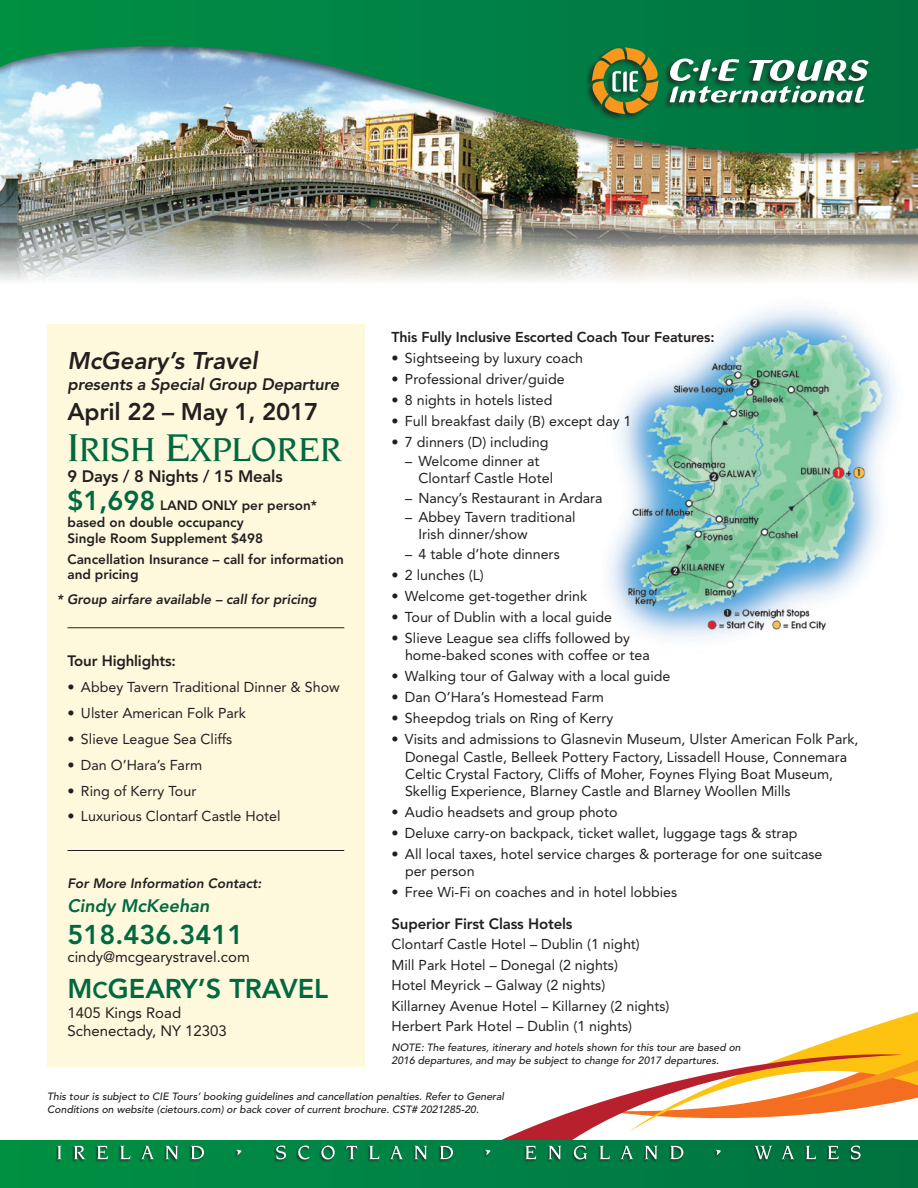
<style>
.page{position:relative;width:918px;height:1188px;background:#fff}
.page>*{position:absolute;margin:0;border:0;box-sizing:border-box;transform-origin:0 0}
.tour_name{font:500 36px "Novarese Std";letter-spacing:-.01em;color:#00693f}
.group_name{font:800 27px "Avenir LT Std";color:#00693f}
.info_sub{font:800 27px "Avenir LT Std";color:#00693f}
.tour_date{font:800 24px "Avenir LT Std";letter-spacing:-.01em;color:#231f20}
.join_sub{font:italic 800 24px "Avenir LT Std";color:#231f20}
.info_sub-2{font:italic 800 18px "Avenir LT Std";color:#00693f}
.join_sub-2{font:italic 800 16.5px "Avenir LT Std";letter-spacing:-.01em;color:#231f20}
.tour_duration{font:800 16.5px "Avenir LT Std";letter-spacing:-.01em;color:#231f20}
.bullet_sub{font:800 15px "Avenir LT Std";letter-spacing:-.01em;color:#231f20}
.group_address{font:15px "Avenir LT Std";color:#231f20}
.group_phone{font:15px "Avenir LT Std";color:#231f20}
.bullet_text{font:14.25px/17.2px "Avenir LT Std";color:#231f20}
.bullet_text_tight{font:14.25px/17.2px "Avenir LT Std";color:#231f20}
.bullet_sub-2{font:800 14.25px "Avenir LT Std";letter-spacing:-.01em;color:#231f20}
.price_text{font:800 13.5px/16.5px "Avenir LT Std";color:#231f20}
.price_text-2{font:italic 800 13.5px "Avenir LT Std";color:#231f20}
.info_sub-3{font:italic 800 13.5px "Avenir LT Std";color:#231f20}
.disclaimer{font:italic 500 10.5px/12.6px "Avenir LT Std";color:#231f20}
.s1{font-size:42px}
.s2{font-size:27px;color:#00693f}
.s3{font-style:inherit}
.s4{font-size:22.5px}
</style>
<div class="page">
<svg style="left:389px;top:1094px;width:514px;height:47px"></svg>
<svg style="left:628px;top:1012px;width:290px;height:120px"></svg>
<img style="left:0;top:170px;width:918px;height:111px">
<img style="left:0;top:0;width:918px;height:170px">
<div style="left:584px;top:46px;width:286px;height:76px;background:#231f20;opacity:.75"></div>
<svg style="left:670px;top:58px;width:199px;height:45px"></svg>
<svg style="left:592px;top:47px;width:67px;height:67px;background:#72833a"></svg>
<div style="left:0;top:1141px;width:918px;height:47px;background:linear-gradient(to right,#009045,#007242)"></div>
<div style="left:54px;top:1145px;width:807px;height:18px;background:#231f20;opacity:.75"></div>
<svg style="left:57px;top:1146px;width:804px;height:13px;background:#248c5b"></svg>
<img style="left:608px;top:307px;width:287px;height:332px">
<div style="left:47px;top:324px;width:317px;height:742px;background:#fef8dd"></div>
<hr style="left:68px;top:627px;width:276px;height:1px;background:#231f20">
<hr style="left:68px;top:850px;width:276px;height:1px;background:#231f20">
<p class="join_sub" style="left:68px;top:347px;width:192px">McGeary’s Travel</p>
<p class="join_sub-2" style="left:68px;top:375px;width:273px">presents a Special Group Departure</p>
<p class="tour_date" style="left:68px;top:398px;width:252px">April 22 – May 1, 2017</p>
<p class="tour_name" style="left:68px;top:429px;width:276px"><span class="s1">I</span>RISH <span class="s1">E</span>XPLORER</p>
<p class="tour_duration" style="left:68px;top:466px;width:217px">9 Days / 8 Nights / 15 Meals</p>
<p class="price_text" style="left:68px;top:497px;width:251px"><span class="s2">$1,698</span> LAND ONLY per person* based on double occupancy</p>
<p class="price_text" style="left:68px;top:530px;width:197px">Single Room Supplement $498</p>
<p class="price_text" style="left:68px;top:551px;width:278px">Cancellation Insurance – call for information</p>
<p class="price_text" style="left:68px;top:566px;width:73px">and pricing</p>
<p class="price_text-2" style="left:57px;top:592px;width:261px">* Group airfare available – call for pricing</p>
<p class="bullet_sub" style="left:68px;top:652px;width:110px">Tour Highlights:</p>
<p class="bullet_text" style="left:68px;top:679px;width:274px">• Abbey Tavern Traditional Dinner &amp; Show</p>
<p class="bullet_text" style="left:68px;top:704px;width:180px">• Ulster American Folk Park</p>
<p class="bullet_text" style="left:68px;top:730px;width:166px">• Slieve League Sea Cliffs</p>
<p class="bullet_text" style="left:68px;top:756px;width:136px">• Dan O’Hara’s Farm</p>
<p class="bullet_text" style="left:68px;top:782px;width:130px">• Ring of Kerry Tour</p>
<p class="bullet_text" style="left:68px;top:808px;width:215px">• Luxurious Clontarf Castle Hotel</p>
<p class="info_sub-3" style="left:68px;top:875px;width:195px">For More Information Contact:</p>
<p class="info_sub-2" style="left:68px;top:895px;width:144px">Cindy McKeehan</p>
<p class="info_sub" style="left:68px;top:918px;width:177px">518.436.3411</p>
<p class="group_phone" style="left:68px;top:948px;width:184px">cindy@mcgearystravel.com</p>
<p class="group_name" style="left:68px;top:972px;width:262px"><span class="s3">M</span><span class="s4">C</span>GEARY’S TRAVEL</p>
<p class="group_address" style="left:68px;top:1004px;width:115px">1405 Kings Road</p>
<p class="group_address" style="left:68px;top:1022px;width:161px">Schenectady, NY 12303</p>
<p class="bullet_sub-2" style="left:392px;top:328px;width:325px">This Fully Inclusive Escorted Coach Tour Features:</p>
<p class="bullet_text" style="left:392px;top:349px;width:193px">• Sightseeing by luxury coach</p>
<p class="bullet_text" style="left:392px;top:370px;width:175px">• Professional driver/guide</p>
<p class="bullet_text" style="left:392px;top:391px;width:163px">• 8 nights in hotels listed</p>
<p class="bullet_text" style="left:392px;top:412px;width:241px">• Full breakfast daily (B) except day 1</p>
<p class="bullet_text" style="left:392px;top:433px;width:159px">• 7 dinners (D) including</p>
<p class="bullet_text_tight" style="left:418px;top:453px;width:136px;text-indent:-14px">– Welcome dinner at<br>Clontarf Castle Hotel</p>
<p class="bullet_text_tight" style="left:405px;top:489px;width:199px">– Nancy’s Restaurant in Ardara</p>
<p class="bullet_text_tight" style="left:418px;top:509px;width:159px;text-indent:-14px">– Abbey Tavern traditional<br>Irish dinner/show</p>
<p class="bullet_text_tight" style="left:405px;top:545px;width:156px">– 4 table d’hote dinners</p>
<p class="bullet_text" style="left:392px;top:566px;width:94px">• 2 lunches (L)</p>
<p class="bullet_text" style="left:392px;top:587px;width:197px">• Welcome get-together drink</p>
<p class="bullet_text" style="left:392px;top:608px;width:222px">• Tour of Dublin with a local guide</p>
<p class="bullet_text" style="left:405px;top:629px;width:246px;text-indent:-14px">• Slieve League sea cliffs followed by home-baked scones with coffee or tea</p>
<p class="bullet_text" style="left:392px;top:668px;width:281px">• Walking tour of Galway with a local guide</p>
<p class="bullet_text" style="left:392px;top:689px;width:214px">• Dan O’Hara’s Homestead Farm</p>
<p class="bullet_text" style="left:392px;top:710px;width:223px">• Sheepdog trials on Ring of Kerry</p>
<p class="bullet_text" style="left:405px;top:731px;width:455px;text-indent:-14px">• Visits and admissions to Glasnevin Museum, Ulster American Folk Park, Donegal Castle, Belleek Pottery Factory, Lissadell House, Connemara Celtic Crystal Factory, Cliffs of Moher, Foynes Flying Boat Museum, Skellig Experience, Blarney Castle and Blarney Woollen Mills</p>
<p class="bullet_text" style="left:392px;top:804px;width:228px">• Audio headsets and group photo</p>
<p class="bullet_text" style="left:392px;top:825px;width:408px">• Deluxe carry-on backpack, ticket wallet, luggage tags &amp; strap</p>
<p class="bullet_text" style="left:405px;top:846px;width:419px;text-indent:-14px">• All local taxes, hotel service charges &amp; porterage for one suitcase per person</p>
<p class="bullet_text" style="left:392px;top:884px;width:287px">• Free Wi-Fi on coaches and in hotel lobbies</p>
<p class="bullet_sub" style="left:392px;top:915px;width:183px">Superior First Class Hotels</p>
<p class="bullet_text" style="left:392px;top:936px;width:250px">Clontarf Castle Hotel – Dublin (1 night)</p>
<p class="bullet_text" style="left:392px;top:956px;width:228px">Mill Park Hotel – Donegal (2 nights)</p>
<p class="bullet_text" style="left:392px;top:977px;width:215px">Hotel Meyrick – Galway (2 nights)</p>
<p class="bullet_text" style="left:392px;top:997px;width:279px">Killarney Avenue Hotel – Killarney (2 nights)</p>
<p class="bullet_text" style="left:392px;top:1018px;width:242px">Herbert Park Hotel – Dublin (1 nights)</p>
<p class="disclaimer" style="left:392px;top:1042px;width:351px">NOTE: The features, itinerary and hotels shown for this tour are based on<br>2016 departures, and may be subject to change for 2017 departures.</p>
<p class="disclaimer" style="left:47px;top:1090px;width:458px">This tour is subject to CIE Tours’ booking guidelines and cancellation penalties. Refer to General<br>Conditions on website (cietours.com) or back cover of current brochure. CST# 2021285-20.</p>
</div>
